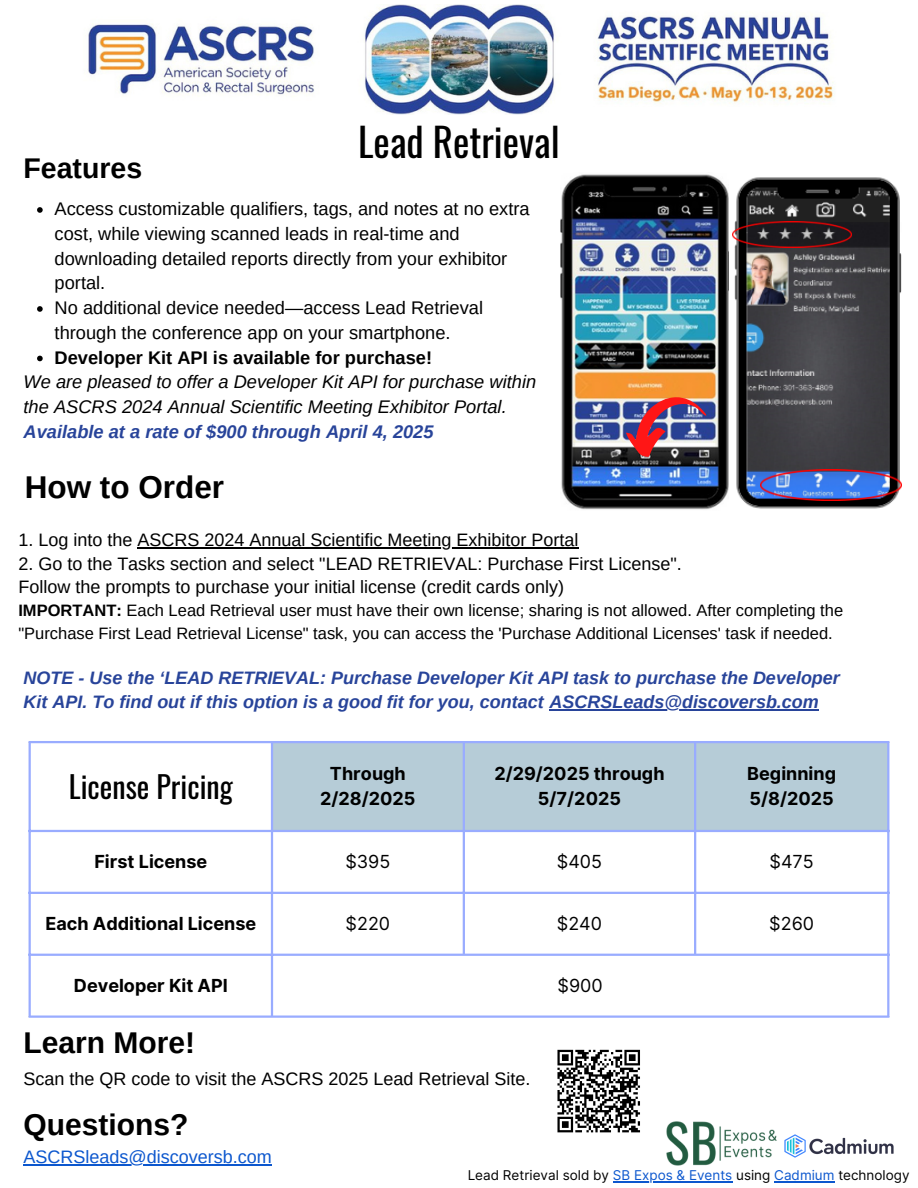
<style>
.page{position:relative;width:918px;height:1188px;background:#fff}
.page>*{position:absolute;margin:0;border:0;box-sizing:border-box;transform-origin:0 0}
.t1{font:39px "Oswald";color:#000}
.t2{font:700 31.5px "Arimo";color:#000}
.t3{font:700 30px "Arimo";color:#000}
.t4{font:30px "Oswald";color:#000}
.t5{font:700 28.5px "Arimo";color:#000}
.t6{font:18.3px/24.8px "Arimo";color:#000}
.t7{font:italic 18.3px/24.8px "Arimo";color:#000}
.t8{font:700 18.3px "Arimo";color:#000}
.t9{font:18px/23.7px "Arimo";color:#000}
.t10{font:italic 700 18px/24.8px "Arimo";color:#28449a}
.t11{font:700 18px/24.8px "Inter";color:#000;text-align:center}
.t12{font:18px "Inter";color:#000}
.t13{font:18px "Arimo";color:#0c57ce}
.t14{font:16.5px/22.5px "Arimo";color:#000}
.t15{font:13.5px "Inter";color:#000}
.s1{font-weight:700;color:#28449a}
.s2{font-weight:700}
.s3{color:#0c57ce}
</style>
<div class="page">
<img style="left:784px;top:1134px;width:110px;height:24px">
<img style="left:666px;top:1122px;width:111px;height:43px">
<div style="left:273px;top:743px;width:614px;height:87px;background:#b6ccd7"></div>
<hr style="left:29px;top:743px;width:2px;height:272px;background:#99acff">
<hr style="left:271px;top:743px;width:2px;height:272px;background:#99acff">
<hr style="left:463px;top:743px;width:2px;height:211px;background:#99acff">
<hr style="left:694px;top:743px;width:2px;height:211px;background:#99acff">
<hr style="left:887px;top:743px;width:2px;height:272px;background:#99acff">
<hr style="left:29px;top:741px;width:860px;height:2px;background:#99acff">
<hr style="left:29px;top:830px;width:860px;height:2px;background:#99acff">
<hr style="left:29px;top:892px;width:860px;height:2px;background:#99acff">
<hr style="left:29px;top:954px;width:860px;height:2px;background:#99acff">
<hr style="left:29px;top:1015px;width:860px;height:3px;background:#99acff">
<hr style="left:613px;top:1181px;width:119px;height:1px;background:#0c57ce">
<hr style="left:774px;top:1181px;width:61px;height:1px;background:#0c57ce">
<svg style="left:557px;top:1049px;width:83px;height:84px"></svg>
<img style="left:88px;top:4px;width:746px;height:111px">
<hr style="left:24px;top:1164px;width:248px;height:1px;background:#0c57ce">
<svg style="left:37px;top:207px;width:6px;height:6px"></svg>
<svg style="left:37px;top:306px;width:6px;height:6px"></svg>
<svg style="left:37px;top:356px;width:6px;height:5px"></svg>
<img style="left:734px;top:177px;width:168px;height:332px">
<img style="left:760px;top:470px;width:142px;height:30px">
<hr style="left:138px;top:547px;width:441px;height:1px;background:#000">
<hr style="left:550px;top:709px;width:269px;height:2px;background:#28449a">
<img style="left:561px;top:174px;width:167px;height:336px">
<img style="left:732px;top:222px;width:119px;height:25px">
<img style="left:626px;top:397px;width:80px;height:60px">
<h2 class="t5" style="left:24px;top:152px;width:120px">Features</h2>
<h3 class="t1" style="left:358px;top:111px;width:203px">Lead Retrieval</h3>
<p class="t6" style="left:55px;top:196px;width:477px">Access customizable qualifiers, tags, and notes at no extra cost, while viewing scanned leads in real-time and downloading detailed reports directly from your exhibitor portal.</p>
<p class="t6" style="left:55px;top:295px;width:430px">No additional device needed—access Lead Retrieval through the conference app on your smartphone.</p>
<p class="t8" style="left:55px;top:347px;width:379px">Developer Kit API is available for purchase!</p>
<p class="t7" style="left:24px;top:370px;width:514px">We are pleased to offer a Developer Kit API for purchase within the ASCRS 2024 Annual Scientific Meeting Exhibitor Portal.<br><span class="s1">Available at a rate of $900 through April 4, 2025</span></p>
<p class="t2" style="left:25px;top:470px;width:201px">How to Order</p>
<p class="t9" style="left:18px;top:528px;width:561px">1. Log into the ASCRS 2024 Annual Scientific Meeting Exhibitor Portal</p>
<p class="t9" style="left:18px;top:552px;width:665px">2. Go to the Tasks section and select "LEAD RETRIEVAL: Purchase First License".<br>Follow the prompts to purchase your initial license (credit cards only)</p>
<p class="t14" style="left:18px;top:599px;width:826px"><span class="s2">IMPORTANT:</span> Each Lead Retrieval user must have their own license; sharing is not allowed. After completing the "Purchase First Lead Retrieval License" task, you can access the 'Purchase Additional Licenses' task if needed.</p>
<p class="t10" style="left:24px;top:665px;width:818px">NOTE - Use the ‘LEAD RETRIEVAL: Purchase Developer Kit API task to purchase the Developer<br>Kit API. To find out if this option is a good fit for you, contact ASCRSLeads@discoversb.com</p>
<p class="t4" style="left:69px;top:764px;width:165px">License Pricing</p>
<h1 class="t11" style="left:320px;top:761px;width:97px">Through<br>2/28/2025</h1>
<h2 class="t11" style="left:494px;top:761px;width:172px">2/29/2025 through<br>5/7/2025</h2>
<p class="t11" style="left:747px;top:761px;width:90px;text-align:left">Beginning<br>5/8/2025</p>
<p class="t11" style="left:94px;top:849px;width:114px">First License</p>
<p class="t12" style="left:345px;top:851px;width:47px">$395</p>
<p class="t12" style="left:557px;top:851px;width:47px">$405</p>
<p class="t12" style="left:770px;top:851px;width:46px">$475</p>
<p class="t11" style="left:45px;top:911px;width:212px">Each Additional License</p>
<p class="t12" style="left:346px;top:913px;width:46px">$220</p>
<p class="t12" style="left:557px;top:913px;width:47px">$240</p>
<p class="t12" style="left:769px;top:913px;width:46px">$260</p>
<h4 class="t11" style="left:74px;top:973px;width:155px">Developer Kit API</h4>
<h2 class="t12" style="left:558px;top:975px;width:47px">$900</h2>
<p class="t3" style="left:24px;top:1026px;width:173px">Learn More!</p>
<p class="t9" style="left:24px;top:1067px;width:508px">Scan the QR code to visit the ASCRS 2025 Lead Retrieval Site.</p>
<p class="t3" style="left:24px;top:1108px;width:166px">Questions?</p>
<p class="t13" style="left:24px;top:1147px;width:250px">ASCRSleads@discoversb.com</p>
<h4 class="t15" style="left:468px;top:1167px;width:443px">Lead Retrieval sold by <span class="s3">SB Expos &amp; Events</span> using <span class="s3">Cadmium</span> technology</h4>
</div>
